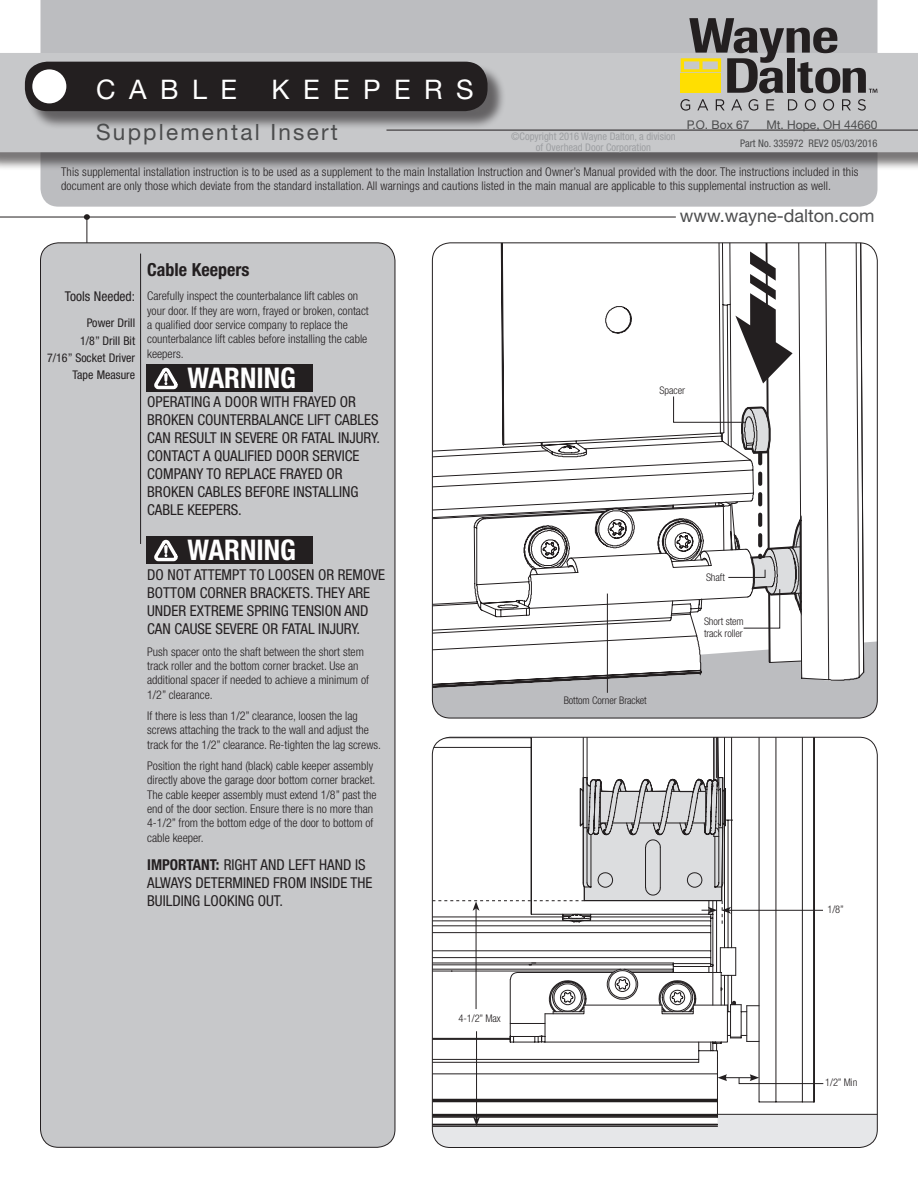
<style>
.page{position:relative;width:918px;height:1188px;background:#fff}
.page>*{position:absolute;margin:0;border:0;box-sizing:border-box;transform-origin:0 0}
.t1{font:700 condensed 28.5px "Helvetica Neue LT Std";color:#fff}
.t2{font:27px "Helvetica Neue LT Std";letter-spacing:.5em;color:#fff}
.t3{font:22.5px "Helvetica Neue LT Std";letter-spacing:.1em;color:#4b4c4d}
.t4{font:18px "Helvetica Neue LT Std";color:#4b4c4d}
.t5{font:700 condensed 18px "Helvetica Neue LT Std";color:#231f20}
.t6{font:condensed 15px/18px "Helvetica Neue LT Std";color:#231f20}
.t7{font:condensed 13.5px "Helvetica Neue LT Std";color:#231f20}
.t8{font:300 condensed 12px/14.4px "Helvetica Neue LT Std";color:#231f20}
.t9{font:condensed 12px/17.2px "Helvetica Neue LT Std";color:#231f20;text-align:right}
.t10{font:12px "Helvetica Neue LT Std";color:#4b4c4d}
.t11{font:300 condensed 10.5px/12px "Helvetica Neue LT Std";letter-spacing:-.01em;color:#231f20}
.t12{font:condensed 10.5px/10.5px "Helvetica Neue LT Std";color:#9d9fa2;text-align:center}
.t13{font:condensed 10.5px "Helvetica Neue LT Std";color:#4b4c4d}
.s1{font-weight:700}
</style>
<div class="page">
<div style="left:40px;top:0;width:838px;height:207px;background:#bcbdc0"></div>
<div style="left:0;top:55px;width:918px;height:116px;background:#231f20;opacity:.6"></div>
<div style="left:0;top:53px;width:918px;height:99px;background:#c7c8ca"></div>
<div style="left:27px;top:64px;width:479px;height:66px;background:#231f20;opacity:.6"></div>
<div style="left:25px;top:62px;width:463px;height:49px;background:#231f20;border-radius:22px"></div>
<div style="left:32px;top:69px;width:34px;height:34px;background:#fff;border-radius:50%"></div>
<hr style="left:386px;top:130px;width:532px;height:1px;background:#231f20">
<hr style="left:0;top:217px;width:676px;height:1px;background:#231f20">
<hr style="left:87px;top:216px;width:1px;height:32px;background:#231f20">
<svg style="left:84px;top:214px;width:6px;height:6px"></svg>
<div style="left:40px;top:243px;width:355px;height:904px;background:#c7c8ca;border-radius:18px"></div>
<hr style="left:140px;top:254px;width:1px;height:290px;background:#231f20">
<svg style="left:605px;top:243px;width:259px;height:153px"></svg>
<svg style="left:759px;top:739px;width:55px;height:363px"></svg>
<svg style="left:434px;top:739px;width:325px;height:375px"></svg>
<div style="left:146px;top:364px;width:167px;height:28px;background:#231f20"></div>
<svg style="left:154px;top:368px;width:24px;height:21px"></svg>
<div style="left:146px;top:536px;width:167px;height:28px;background:#231f20"></div>
<svg style="left:154px;top:540px;width:24px;height:21px"></svg>
<hr style="left:476px;top:1031px;width:1px;height:88px;background:#231f20">
<svg style="left:432px;top:1114px;width:445px;height:34px;background:#c8c8ca"></svg>
<hr style="left:729px;top:910px;width:94px;height:1px;background:#231f20">
<svg style="left:432px;top:737px;width:309px;height:305px"></svg>
<svg style="left:718px;top:1074px;width:106px;height:10px"></svg>
<svg style="left:432px;top:396px;width:445px;height:322px"></svg>
<svg style="left:680px;top:99px;width:10px;height:12px"></svg>
<svg style="left:697px;top:99px;width:11px;height:11px"></svg>
<svg style="left:716px;top:99px;width:9px;height:11px"></svg>
<svg style="left:731px;top:99px;width:11px;height:11px"></svg>
<svg style="left:749px;top:99px;width:9px;height:12px"></svg>
<svg style="left:766px;top:99px;width:8px;height:11px"></svg>
<svg style="left:788px;top:99px;width:9px;height:11px"></svg>
<svg style="left:805px;top:99px;width:11px;height:12px"></svg>
<svg style="left:823px;top:99px;width:11px;height:12px"></svg>
<svg style="left:842px;top:99px;width:9px;height:11px"></svg>
<svg style="left:858px;top:99px;width:8px;height:12px"></svg>
<svg style="left:681px;top:18px;width:197px;height:75px;background:#8f8c7d"></svg>
<h2 class="t2" style="left:96px;top:73px;width:142px">CABLE</h2>
<h2 class="t2" style="left:272px;top:73px;width:203px">KEEPERS</h2>
<h3 class="t3" style="left:96px;top:119px;width:243px">Supplemental Insert</h3>
<p class="t12" style="left:511px;top:131px;width:166px">©Copyright 2016 Wayne Dalton, a division of Overhead Door Corporation</p>
<p class="t10" style="left:687px;top:117px;width:64px">P.O. Box 67</p>
<p class="t10" style="left:766px;top:117px;width:113px">Mt. Hope, OH 44660</p>
<p class="t13" style="left:740px;top:138px;width:139px">Part No. 335972 REV2 05/03/2016</p>
<p class="t8" style="left:61px;top:164px;width:799px">This supplemental installation instruction is to be used as a supplement to the main Installation Instruction and Owner’s Manual provided with the door. The instructions included in this document are only those which deviate from the standard installation. All warnings and cautions listed in the main manual are applicable to this supplemental instruction as well.</p>
<p class="t7" style="left:65px;top:289px;width:72px">Tools Needed:</p>
<p class="t9" style="left:47px;top:314px;width:90px">Power Drill<br>1/8” Drill Bit<br>7/16” Socket Driver<br>Tape Measure</p>
<h3 class="t5" style="left:147px;top:259px;width:104px">Cable Keepers</h3>
<p class="t8" style="left:147px;top:289px;width:223px">Carefully inspect the counterbalance lift cables on your door. If they are worn, frayed or broken, contact a qualified door service company to replace the counterbalance lift cables before installing the cable keepers.</p>
<p class="t6" style="left:147px;top:393px;width:234px">OPERATING A DOOR WITH FRAYED OR<br>BROKEN COUNTERBALANCE LIFT CABLES<br>CAN RESULT IN SEVERE OR FATAL INJURY.<br>CONTACT A QUALIFIED DOOR SERVICE<br>COMPANY TO REPLACE FRAYED OR<br>BROKEN CABLES BEFORE INSTALLING<br>CABLE KEEPERS.</p>
<h1 class="t1" style="left:187px;top:360px;width:110px">WARNING</h1>
<h1 class="t1" style="left:187px;top:532px;width:110px">WARNING</h1>
<p class="t6" style="left:147px;top:566px;width:240px">DO NOT ATTEMPT TO LOOSEN OR REMOVE BOTTOM CORNER BRACKETS. THEY ARE UNDER EXTREME SPRING TENSION AND CAN CAUSE SEVERE OR FATAL INJURY.</p>
<p class="t8" style="left:147px;top:644px;width:223px">Push spacer onto the shaft between the short stem track roller and the bottom corner bracket. Use an additional spacer if needed to achieve a minimum of 1/2” clearance.</p>
<p class="t8" style="left:147px;top:708px;width:235px">If there is less than 1/2” clearance, loosen the lag screws attaching the track to the wall and adjust the track for the 1/2” clearance. Re-tighten the lag screws.</p>
<p class="t8" style="left:147px;top:758px;width:231px">Position the right hand (black) cable keeper assembly directly above the garage door bottom corner bracket.<br>The cable keeper assembly must extend 1/8” past the end of the door section. Ensure there is no more than 4-1/2” from the bottom edge of the door to bottom of cable keeper.</p>
<p class="t6" style="left:147px;top:856px;width:227px"><span class="s1">IMPORTANT:</span> RIGHT AND LEFT HAND IS<br>ALWAYS DETERMINED FROM INSIDE THE<br>BUILDING LOOKING OUT.</p>
<h3 class="t4" style="left:680px;top:205px;width:196px">www.wayne-dalton.com</h3>
<p class="t11" style="left:660px;top:384px;width:27px">Spacer</p>
<p class="t11" style="left:564px;top:694px;width:84px">Bottom Corner Bracket</p>
<p class="t11" style="left:706px;top:571px;width:20px">Shaft</p>
<p class="t11" style="left:704px;top:615px;width:41px">Short stem track roller</p>
<p class="t11" style="left:459px;top:1012px;width:44px">4-1/2” Max</p>
<p class="t11" style="left:827px;top:904px;width:18px">1/8”</p>
<p class="t11" style="left:825px;top:1076px;width:34px">1/2” Min</p>
</div>
